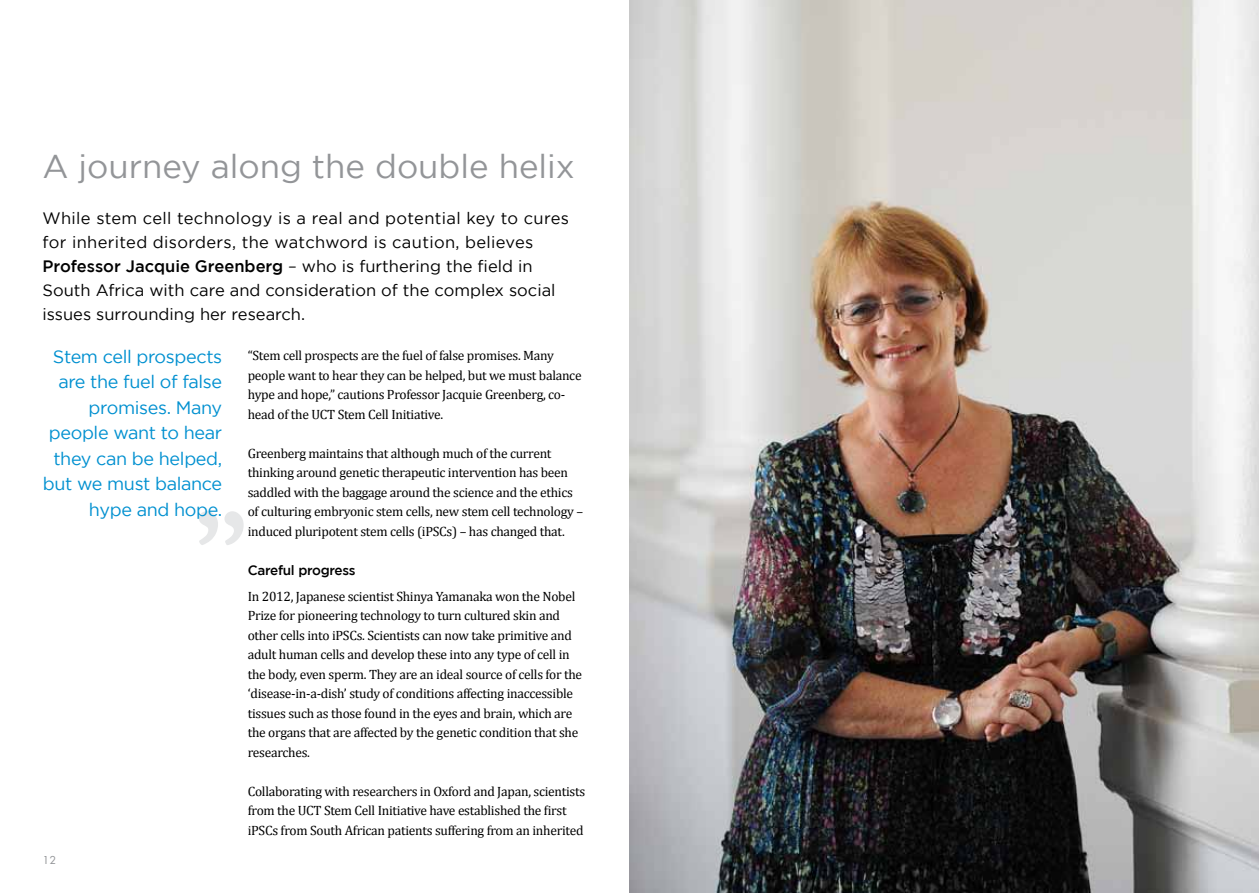
<style>
.page{position:relative;width:1259px;height:893px;background:#fff}
.page>*{position:absolute;margin:0;border:0;box-sizing:border-box;transform-origin:0 0}
.t1{font:700 108px "Garamond";color:#e6e7e8}
.t2{font:33px "Gotham";color:#939598}
.t3{font:18px/25.5px "Gotham";letter-spacing:-.02em;color:#0090d0;text-align:right}
.t4{font:16.5px/24px "Gotham";color:#000}
.t5{font:13.5px/19.5px "Cambria";letter-spacing:-.02em;color:#000}
.t6{font:500 13.5px "Gotham";letter-spacing:-.02em;color:#000}
.t7{font:12px "Futura T";color:#939598}
.s1{font-weight:500}
</style>
<div class="page">
<img style="left:629px;top:0;width:630px;height:893px">
<h2 class="t2" style="left:43px;top:148px;width:534px">A journey along the double helix</h2>
<p class="t4" style="left:43px;top:205px;width:528px">While stem cell technology is a real and potential key to cures for inherited disorders, the watchword is caution, believes <span class="s1">Professor Jacquie Greenberg</span> – who is furthering the field in South Africa with care and consideration of the complex social issues surrounding her research.</p>
<h3 class="t3" style="left:43px;top:343px;width:181px">Stem cell prospects are the fuel of false promises. Many people want to hear they can be helped, but we must balance hype and hope.</h3>
<p class="t5" style="left:248px;top:346px;width:335px">“Stem cell prospects are the fuel of false promises. Many people want to hear they can be helped, but we must balance hype and hope,” cautions Professor Jacquie Greenberg, co&shy;head of the UCT Stem Cell Initiative.</p>
<p class="t5" style="left:248px;top:443px;width:337px">Greenberg maintains that although much of the current thinking around genetic therapeutic intervention has been saddled with the baggage around the science and the ethics of culturing embryonic stem cells, new stem cell technology – induced pluripotent stem cells (iPSCs) – has changed that.</p>
<p class="t6" style="left:248px;top:562px;width:109px">Careful progress</p>
<p class="t5" style="left:248px;top:586px;width:336px">In 2012, Japanese scientist Shinya Yamanaka won the Nobel Prize for pioneering technology to turn cultured skin and other cells into iPSCs. Scientists can now take primitive and adult human cells and develop these into any type of cell in the body, even sperm. They are an ideal source of cells for the ‘disease-in-a-dish’ study of conditions affecting inaccessible tissues such as those found in the eyes and brain, which are the organs that are affected by the genetic condition that she researches.</p>
<p class="t5" style="left:248px;top:781px;width:339px">Collaborating with researchers in Oxford and Japan, scientists from the UCT Stem Cell Initiative have established the first iPSCs from South African patients suffering from an inherited</p>
<h1 class="t1" style="left:249px;top:575px;width:54px;rotate:-180deg">“</h1>
<p class="t7" style="left:43px;top:853px;width:15px">12</p>
</div>
